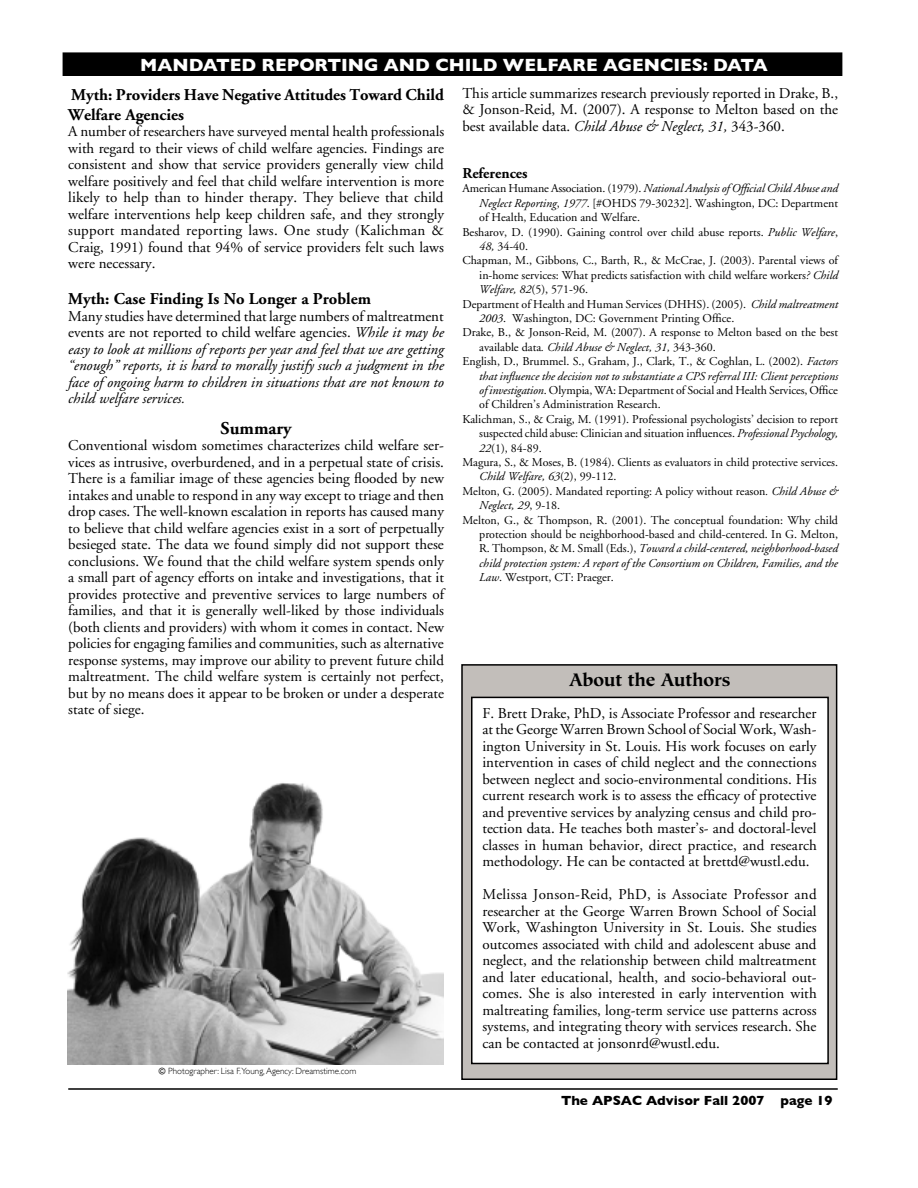
<style>
.page{position:relative;width:918px;height:1188px;background:#fff}
.page>*{position:absolute;margin:0;border:0;box-sizing:border-box;transform-origin:0 0}
.t1{font:700 18px "Gill Sans";color:#fff}
.t2{font:700 18px "Hiroshige";color:#000}
.t3{font:700 18px "Adobe Garamond";color:#000}
.t4{font:700 16.5px/19.5px "Adobe Garamond";color:#000}
.t5{font:15px/16.5px "Adobe Garamond";color:#000;text-align:justify}
.t6{font:italic 15px/16.5px "Adobe Garamond";color:#000;text-align:justify}
.t7{font:700 15px "Adobe Garamond";color:#000}
.t8{font:700 13.5px "Gill Sans";color:#000}
.t9{font:12px "Adobe Garamond";color:#000}
.t10{font:italic 12px "Adobe Garamond";color:#000}
.t11{font:300 9px "Gill Sans";color:#000}
.s1{font-style:normal}
.s2{font-weight:400}
.s3{font-style:italic}
</style>
<div class="page">
<div style="left:63px;top:53px;width:779px;height:22px;background:#000"></div>
<div style="left:63px;top:52px;width:779px;height:24px;border:2px solid #000"></div>
<hr style="left:68px;top:1088px;width:770px;height:2px;background:#000">
<div style="left:462px;top:665px;width:375px;height:414px;background:#c2beba"></div>
<div style="left:461px;top:664px;width:376px;height:416px;border:2px solid #000"></div>
<div style="left:472px;top:697px;width:356px;height:367px;background:#fff"></div>
<div style="left:471px;top:697px;width:358px;height:367px;border:2px solid #000"></div>
<img style="left:67px;top:783px;width:377px;height:282px">
<p class="t1" style="left:140px;top:54px;width:629px">MANDATED REPORTING AND CHILD WELFARE AGENCIES: DATA</p>
<p class="t4" style="left:68px;top:86px;width:377px">Myth: Providers Have Negative Attitudes Toward Child<br>Welfare Agencies</p>
<p class="t5" style="left:68px;top:124px;width:377px">A number of researchers have surveyed mental health professionals with regard to their views of child welfare agencies. Findings are consistent and show that service providers generally view child welfare positively and feel that child welfare intervention is more likely to help than to hinder therapy. They believe that child welfare interventions help keep children safe, and they strongly support mandated reporting laws. One study (Kalichman &amp; Craig, 1991) found that 94% of service providers felt such laws were necessary.</p>
<p class="t4" style="left:68px;top:290px;width:304px">Myth: Case Finding Is No Longer a Problem</p>
<p class="t6" style="left:68px;top:308px;width:377px"><span class="s1">Many studies have determined that large numbers of maltreatment events are not reported to child welfare agencies.</span> While it may be easy to look at millions of reports per year and feel that we are getting “enough” reports, it is hard to morally justify such a judgment in the face of ongoing harm to children in situations that are not known to child welfare services.</p>
<p class="t3" style="left:221px;top:418px;width:73px">Summary</p>
<p class="t5" style="left:68px;top:437px;width:377px">Conventional wisdom sometimes characterizes child welfare ser&shy;vices as intrusive, overburdened, and in a perpetual state of crisis.<br>There is a familiar image of these agencies being flooded by new intakes and unable to respond in any way except to triage and then drop cases. The well-known escalation in reports has caused many to believe that child welfare agencies exist in a sort of perpetually besieged state. The data we found simply did not support these conclusions. We found that the child welfare system spends only a small part of agency efforts on intake and investigations, that it provides protective and preventive services to large numbers of families, and that it is generally well-liked by those individuals (both clients and providers) with whom it comes in contact. New policies for engaging families and communities, such as alternative response systems, may improve our ability to prevent future child maltreatment. The child welfare system is certainly not perfect, but by no means does it appear to be broken or under a desperate state of siege.</p>
<p class="t11" style="left:159px;top:1065px;width:199px"><span class="s2">©</span> Photographer: Lisa F.Young, Agency: Dreamstime.com</p>
<p class="t5" style="left:462px;top:85px;width:377px">This article summarizes research previously reported in Drake, B., &amp; Jonson-Reid, M. (2007). A response to Melton based on the best available data. <span class="s3">Child Abuse &amp; Neglect, 31,</span> 343-360.</p>
<p class="t7" style="left:462px;top:165px;width:67px">References</p>
<p class="t10" style="left:462px;top:182px;width:377px"><span class="s1">American Humane Association. (1979).</span> National Analysis of Official Child Abuse and</p>
<p class="t9" style="left:479px;top:197px;width:360px"><span class="s3">Neglect Reporting</span>, <span class="s3">1977</span>. [#OHDS 79-30232]. Washington, DC: Department</p>
<p class="t9" style="left:479px;top:211px;width:162px">of Health, Education and Welfare.</p>
<p class="t9" style="left:462px;top:225px;width:377px">Besharov, D. (1990). Gaining control over child abuse reports. <span class="s3">Public Welfare</span>,</p>
<p class="t9" style="left:479px;top:240px;width:50px"><span class="s3">48,</span> 34-40.</p>
<p class="t9" style="left:462px;top:254px;width:377px">Chapman, M., Gibbons, C., Barth, R., &amp; McCrae, J. (2003). Parental views of</p>
<p class="t9" style="left:479px;top:269px;width:360px">in-home services: What predicts satisfaction with child welfare workers<span class="s3">? Child</span></p>
<p class="t9" style="left:479px;top:283px;width:110px"><span class="s3">Welfare, 82</span>(5), 571-96.</p>
<p class="t9" style="left:462px;top:297px;width:377px">Department of Health and Human Services (DHHS). (2005). <span class="s3">Child maltreatment</span></p>
<p class="t9" style="left:479px;top:312px;width:257px"><span class="s3">2003</span>. Washington, DC: Government Printing Office.</p>
<p class="t9" style="left:462px;top:326px;width:377px">Drake, B., &amp; Jonson-Reid, M. (2007). A response to Melton based on the best</p>
<p class="t10" style="left:479px;top:341px;width:238px"><span class="s1">available data</span>. Child Abuse &amp; Neglect, 31, <span class="s1">343-360.</span></p>
<p class="t9" style="left:462px;top:355px;width:377px">English, D., Brummel. S., Graham, J., Clark, T., &amp; Coghlan, L. (2002). <span class="s3">Factors</span></p>
<p class="t10" style="left:479px;top:369px;width:360px">that influence the decision not to substantiate a CPS referral III: Client perceptions</p>
<p class="t9" style="left:479px;top:384px;width:360px"><span class="s3">of investigation</span>. Olympia, WA: Department of Social and Health Services, Office</p>
<p class="t9" style="left:479px;top:398px;width:183px">of Children’s Administration Research.</p>
<p class="t9" style="left:462px;top:413px;width:377px">Kalichman, S., &amp; Craig, M. (1991). Professional psychologists’ decision to report</p>
<p class="t9" style="left:479px;top:427px;width:360px">suspected child abuse: Clinician and situation influences. <span class="s3">Professional Psychology,</span></p>
<p class="t9" style="left:479px;top:441px;width:64px"><span class="s3">22</span>(1), 84-89.</p>
<p class="t9" style="left:462px;top:456px;width:377px">Magura, S., &amp; Moses, B. (1984). Clients as evaluators in child protective services.</p>
<p class="t10" style="left:479px;top:470px;width:139px">Child Welfare, 63<span class="s1">(2), 99-112.</span></p>
<p class="t9" style="left:462px;top:485px;width:377px">Melton, G. (2005). Mandated reporting: A policy without reason<span class="s3">. Child Abuse &amp;</span></p>
<p class="t10" style="left:479px;top:499px;width:83px">Neglect, 29<span class="s1">, 9-18.</span></p>
<p class="t9" style="left:462px;top:513px;width:377px">Melton, G., &amp; Thompson, R. (2001). The conceptual foundation: Why child</p>
<p class="t9" style="left:479px;top:528px;width:360px">protection should be neighborhood-based and child-centered. In G. Melton,</p>
<p class="t10" style="left:479px;top:542px;width:360px"><span class="s1">R. Thompson, &amp; M. Small (Eds.),</span> Toward a child-centered, neighborhood-based</p>
<p class="t10" style="left:479px;top:557px;width:360px">child protection system: A report of the Consortium on Children, Families, and the</p>
<p class="t9" style="left:479px;top:571px;width:136px"><span class="s3">Law</span>. Westport, CT: Praeger.</p>
<p class="t2" style="left:570px;top:669px;width:163px">About the Authors</p>
<p class="t5" style="left:482px;top:705px;width:336px">F. Brett Drake, PhD, is Associate Professor and researcher at the George Warren Brown School of Social Work, Wash&shy;ington University in St. Louis. His work focuses on early intervention in cases of child neglect and the connections between neglect and socio-environmental conditions. His current research work is to assess the efficacy of protective and preventive services by analyzing census and child pro&shy;tection data. He teaches both master’s- and doctoral-level classes in human behavior, direct practice, and research methodology. He can be contacted at brettd@wustl.edu.</p>
<p class="t5" style="left:482px;top:887px;width:336px">Melissa Jonson-Reid, PhD, is Associate Professor and researcher at the George Warren Brown School of Social Work, Washington University in St. Louis. She studies outcomes associated with child and adolescent abuse and neglect, and the relationship between child maltreatment and later educational, health, and socio-behavioral out&shy;comes. She is also interested in early intervention with maltreating families, long-term service use patterns across systems, and integrating theory with services research. She can be contacted at jonsonrd@wustl.edu.</p>
<p class="t8" style="left:561px;top:1092px;width:273px">The APSAC Advisor Fall 2007 page 19</p>
</div>
